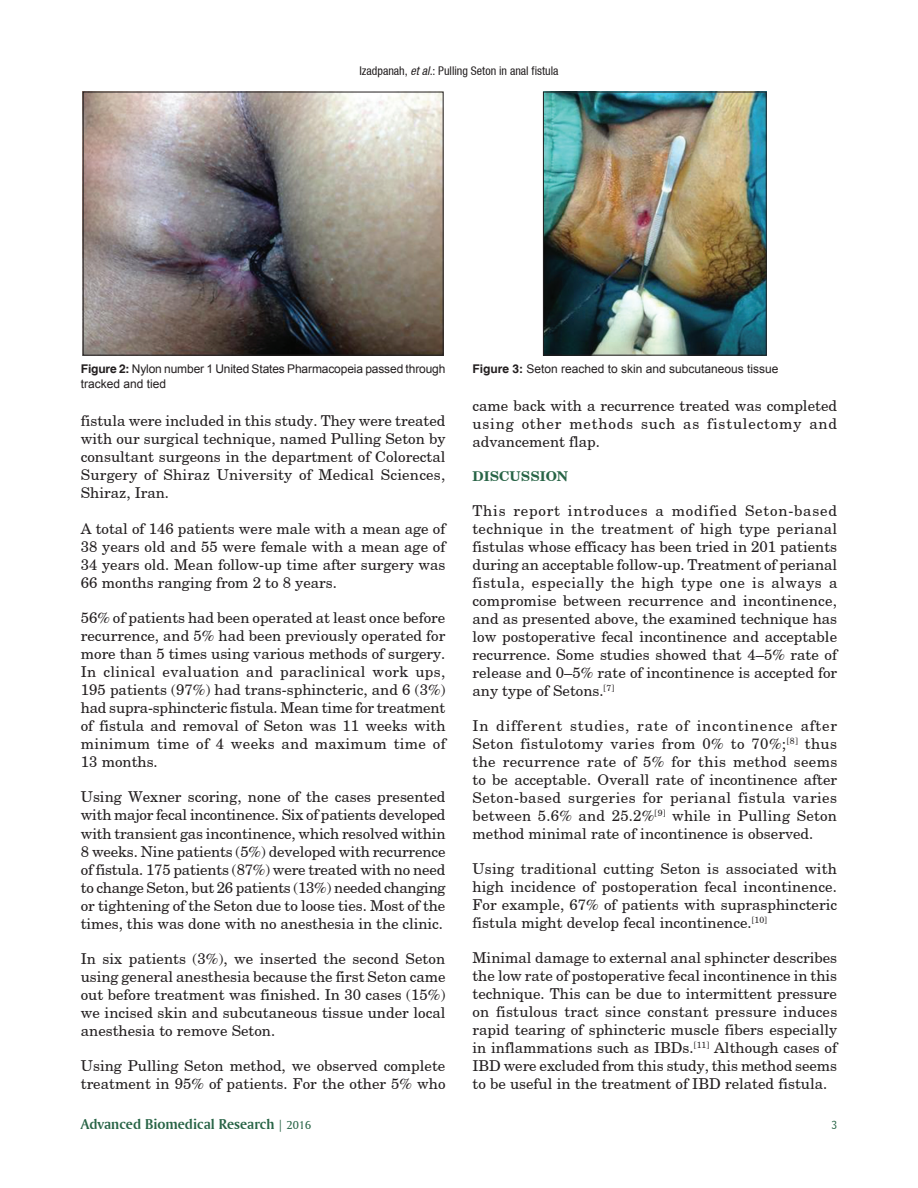
<style>
.page{position:relative;width:918px;height:1188px;background:#fff}
.page>*{position:absolute;margin:0;border:0;box-sizing:border-box;transform-origin:0 0}
.TX{font:15px/18px "New Century Schoolbook";color:#231f20;text-align:justify}
.RF{font:15px "Amerigo BT Bold A";color:#286446}
.t1{font:700 13.5px "Century Schoolbook BT";color:#286446}
.FGC{font:12px/15px "Helvetica";color:#231f20}
.t2{font:12px "Heavenetica Cond 5 SH";color:#231f20}
.RF-2{font:12px "Bell Centennial BT Address";color:#286446}
.s1{font-family:"Heavenetica Cond 5 Obl SH"}
.s2{font-weight:700}
.s3{font-family:"Amerigo BT Roman A";font-size:12px}
</style>
<div class="page">
<img style="left:85px;top:94px;width:356px;height:259px">
<div style="left:83px;top:92px;width:360px;height:263px;border:1px solid #231f20"></div>
<img style="left:545px;top:94px;width:219px;height:259px">
<div style="left:543px;top:92px;width:223px;height:263px;border:1px solid #231f20"></div>
<p class="t2" style="left:360px;top:63px;width:200px">Izadpanah, <span class="s1">et al</span>.: Pulling Seton in anal fistula</p>
<p class="FGC" style="left:81px;top:362px;width:366px"><span class="s2">Figure 2:</span> Nylon number 1 United States Pharmacopeia passed through tracked and tied</p>
<p class="FGC" style="left:472px;top:362px;width:308px"><span class="s2">Figure 3:</span> Seton reached to skin and subcutaneous tissue</p>
<p class="TX" style="left:81px;top:411px;width:366px">fistula were included in this study. They were treated with our surgical technique, named Pulling Seton by consultant surgeons in the department of Colorectal Surgery of Shiraz University of Medical Sciences, Shiraz, Iran.</p>
<p class="TX" style="left:81px;top:519px;width:366px">A total of 146 patients were male with a mean age of 38 years old and 55 were female with a mean age of 34 years old. Mean follow‑up time after surgery was 66 months ranging from 2 to 8 years.</p>
<p class="TX" style="left:81px;top:608px;width:366px">56% of patients had been operated at least once before recurrence, and 5% had been previously operated for more than 5 times using various methods of surgery.<br>In clinical evaluation and paraclinical work ups, 195 patients (97%) had trans‑sphincteric, and 6 (3%) had supra‑sphincteric fistula. Mean time for treatment of fistula and removal of Seton was 11 weeks with minimum time of 4 weeks and maximum time of 13 months.</p>
<p class="TX" style="left:81px;top:788px;width:366px">Using Wexner scoring, none of the cases presented with major fecal incontinence. Six of patients developed with transient gas incontinence, which resolved within 8 weeks. Nine patients (5%) developed with recurrence of fistula. 175 patients (87%) were treated with no need to change Seton, but 26 patients (13%) needed changing or tightening of the Seton due to loose ties. Most of the times, this was done with no anesthesia in the clinic.</p>
<p class="TX" style="left:81px;top:949px;width:366px">In six patients (3%), we inserted the second Seton using general anesthesia because the first Seton came out before treatment was finished. In 30 cases (15%) we incised skin and subcutaneous tissue under local anesthesia to remove Seton.</p>
<p class="TX" style="left:81px;top:1057px;width:366px">Using Pulling Seton method, we observed complete treatment in 95% of patients. For the other 5% who</p>
<p class="TX" style="left:472px;top:396px;width:366px">came back with a recurrence treated was completed using other methods such as fistulectomy and advancement flap.</p>
<h1 class="t1" style="left:472px;top:467px;width:97px">DISCUSSION</h1>
<p class="TX" style="left:472px;top:501px;width:366px">This report introduces a modified Seton‑based technique in the treatment of high type perianal fistulas whose efficacy has been tried in 201 patients during an acceptable follow‑up. Treatment of perianal fistula, especially the high type one is always a compromise between recurrence and incontinence, and as presented above, the examined technique has low postoperative fecal incontinence and acceptable recurrence. Some studies showed that 4–5% rate of release and 0–5% rate of incontinence is accepted for any type of Setons.<sup>[7]</sup></p>
<p class="TX" style="left:472px;top:716px;width:366px">In different studies, rate of incontinence after Seton fistulotomy varies from 0% to 70%;<sup>[8]</sup> thus the recurrence rate of 5% for this method seems to be acceptable. Overall rate of incontinence after Seton‑based surgeries for perianal fistula varies between 5.6% and 25.2%<sup>[9]</sup> while in Pulling Seton method minimal rate of incontinence is observed.</p>
<p class="TX" style="left:472px;top:859px;width:366px">Using traditional cutting Seton is associated with high incidence of postoperation fecal incontinence.<br>For example, 67% of patients with suprasphincteric fistula might develop fecal incontinence.<sup>[10]</sup></p>
<p class="TX" style="left:472px;top:949px;width:366px">Minimal damage to external anal sphincter describes the low rate of postoperative fecal incontinence in this technique. This can be due to intermittent pressure on fistulous tract since constant pressure induces rapid tearing of sphincteric muscle fibers especially in inflammations such as IBDs.<sup>[11]</sup> Although cases of IBD were excluded from this study, this method seems to be useful in the treatment of IBD related fistula.</p>
<p class="RF" style="left:81px;top:1115px;width:232px">Advanced Biomedical Research <span class="s3">| 2016</span></p>
<p class="RF-2" style="left:832px;top:1118px;width:7px">3</p>
</div>
